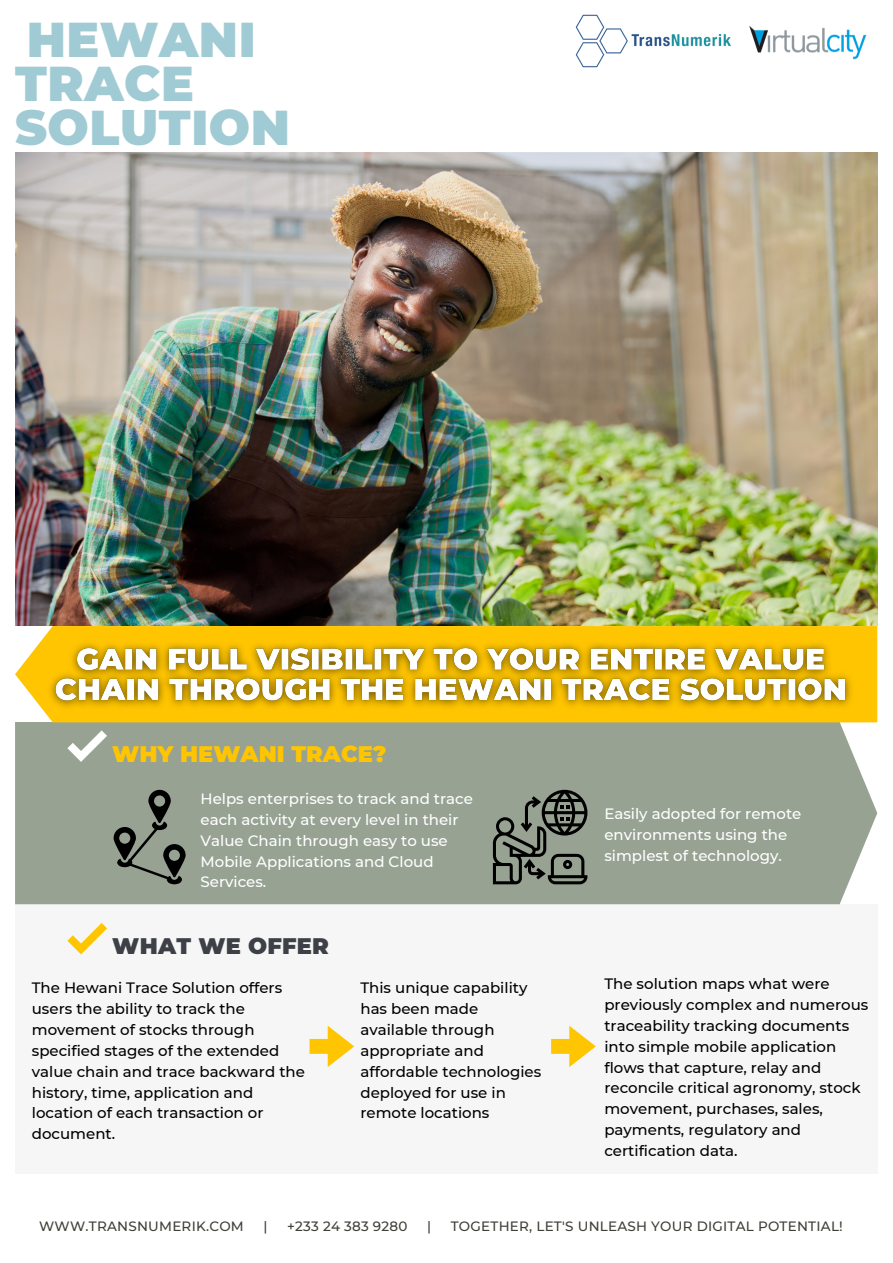
<style>
.page{position:relative;width:893px;height:1263px;background:#fff}
.page>*{position:absolute;margin:0;border:0;box-sizing:border-box;transform-origin:0 0}
.t1{font:900 48.75px "Montserrat";letter-spacing:.01em;color:#a1cbd4}
.t2{font:900 22.5px "Montserrat";color:#ffc500}
.t3{font:900 22.5px "Montserrat";letter-spacing:.01em;color:#3e4047}
.t4{font:500 15px/20.9px "Montserrat";color:#000}
.t5{font:500 15px/20.9px "Montserrat";color:#fff}
.t6{font:500 13.5px "Montserrat";letter-spacing:.02em;color:#3c4037}
</style>
<div class="page">
<div style="left:15px;top:904px;width:863px;height:270px;background:#f6f6f6"></div>
<svg style="left:67px;top:923px;width:40px;height:31px"></svg>
<div style="left:15px;top:722px;width:862px;height:182px;background:#97a293"></div>
<svg style="left:67px;top:730px;width:40px;height:32px"></svg>
<svg style="left:114px;top:790px;width:72px;height:94px;background:#737b70"></svg>
<svg style="left:493px;top:790px;width:94px;height:94px;background:#656d62"></svg>
<svg style="left:309px;top:1026px;width:45px;height:41px"></svg>
<svg style="left:551px;top:1026px;width:45px;height:41px"></svg>
<svg style="left:15px;top:626px;width:862px;height:96px;background:#ffca1a"></svg>
<img style="left:15px;top:152px;width:862px;height:474px">
<img style="left:42px;top:635px;width:816px;height:79px">
<img style="left:575px;top:14px;width:156px;height:54px">
<img style="left:749px;top:26px;width:118px;height:34px">
<h1 class="t1" style="left:27px;top:10px;width:231px">HEWANI</h1>
<h1 class="t1" style="left:15px;top:54px;width:180px">TRACE</h1>
<h1 class="t1" style="left:15px;top:98px;width:276px">SOLUTION</h1>
<p class="t2" style="left:112px;top:740px;width:276px">WHY HEWANI TRACE?</p>
<p class="t5" style="left:200px;top:788px;width:274px">Helps enterprises to track and trace each activity at every level in their<br>Value Chain through easy to use<br>Mobile Applications and Cloud<br>Services.</p>
<p class="t3" style="left:112px;top:932px;width:218px">WHAT WE OFFER</p>
<p class="t5" style="left:604px;top:803px;width:198px">Easily adopted for remote environments using the simplest of technology.</p>
<h3 class="t4" style="left:32px;top:977px;width:275px">The Hewani Trace Solution offers users the ability to track the movement of stocks through specified stages of the extended value chain and trace backward the history, time, application and location of each transaction or document.</h3>
<p class="t4" style="left:360px;top:977px;width:182px">This unique capability has been made available through appropriate and affordable technologies deployed for use in remote locations</p>
<p class="t4" style="left:604px;top:973px;width:265px">The solution maps what were previously complex and numerous traceability tracking documents into simple mobile application flows that capture, relay and reconcile critical agronomy, stock movement, purchases, sales, payments, regulatory and certification data.</p>
<p class="t6" style="left:39px;top:1218px;width:206px">WWW.TRANSNUMERIK.COM</p>
<p class="t6" style="left:263px;top:1218px;width:6px">|</p>
<p class="t6" style="left:287px;top:1218px;width:122px">+233 24 383 9280</p>
<p class="t6" style="left:427px;top:1218px;width:6px">|</p>
<p class="t6" style="left:451px;top:1218px;width:393px">TOGETHER, LET'S UNLEASH YOUR DIGITAL POTENTIAL!</p>
</div>
